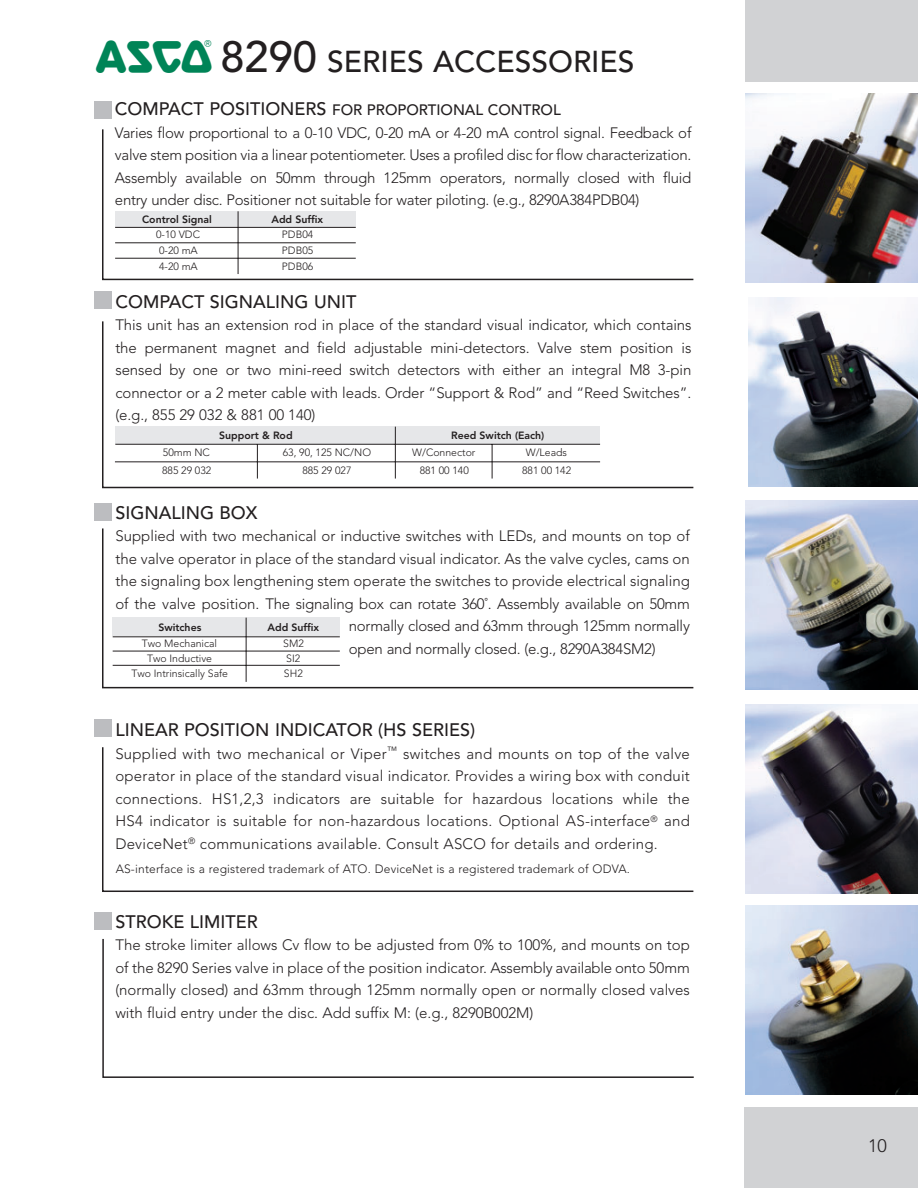
<style>
.page{position:relative;width:918px;height:1188px;background:#fff}
.page>*{position:absolute;margin:0;border:0;box-sizing:border-box;transform-origin:0 0}
.t1{font:500 30px "Avenir";color:#231f20}
.t2{font:500 18px "Avenir";color:#231f20}
.t3{font:300 18px "Avenir";color:#231f20}
.t4{font:300 15px/22.5px "Avenir";letter-spacing:-.015em;color:#231f20;text-align:justify}
.t5{font:300 12px "Avenir";letter-spacing:.015em;color:#231f20}
.t6{font:300 10.5px "Avenir";color:#231f20}
.t7{font:800 10.5px "Avenir";color:#231f20}
.s1{font-family:"ASCO Valve";font-weight:400;font-size:33px;color:#008457}
.s2{font-size:43.5px}
.s3{font-weight:500;font-size:18px}
.s4{font-weight:500}
</style>
<div class="page">
<img style="left:745px;top:500px;width:173px;height:189px">
<img style="left:748px;top:297px;width:170px;height:189px">
<img style="left:745px;top:905px;width:173px;height:189px">
<div style="left:744px;top:1107px;width:174px;height:81px;background:#d1d2d4"></div>
<div style="left:746px;top:0;width:172px;height:82px;background:#d1d2d4"></div>
<div style="left:94px;top:503px;width:18px;height:18px;background:#bcbdc0"></div>
<div style="left:94px;top:292px;width:18px;height:17px;background:#bcbdc0"></div>
<div style="left:94px;top:912px;width:18px;height:18px;background:#bcbdc0"></div>
<div style="left:94px;top:720px;width:18px;height:17px;background:#bcbdc0"></div>
<svg style="left:101px;top:321px;width:593px;height:757px"></svg>
<img style="left:745px;top:93px;width:173px;height:189px">
<img style="left:745px;top:705px;width:173px;height:189px">
<div style="left:94px;top:101px;width:18px;height:18px;background:#bcbdc0"></div>
<svg style="left:102px;top:129px;width:592px;height:152px"></svg>
<div style="left:115px;top:211px;width:123px;height:16px;background:#e6e7e9"></div>
<div style="left:238px;top:211px;width:118px;height:16px;background:#e6e7e9"></div>
<div style="left:115px;top:227px;width:123px;height:16px;background:#fff"></div>
<div style="left:238px;top:227px;width:118px;height:16px;background:#fff"></div>
<div style="left:115px;top:243px;width:123px;height:15px;background:#fff"></div>
<div style="left:238px;top:243px;width:118px;height:15px;background:#fff"></div>
<div style="left:115px;top:258px;width:123px;height:16px;background:#fff"></div>
<div style="left:238px;top:258px;width:118px;height:16px;background:#fff"></div>
<hr style="left:238px;top:211px;width:1px;height:63px;background:#231f20">
<hr style="left:115px;top:227px;width:123px;height:1px;background:#231f20">
<hr style="left:238px;top:227px;width:118px;height:1px;background:#231f20">
<hr style="left:115px;top:242px;width:123px;height:1px;background:#231f20">
<hr style="left:238px;top:242px;width:118px;height:1px;background:#231f20">
<hr style="left:115px;top:258px;width:123px;height:1px;background:#231f20">
<hr style="left:238px;top:258px;width:118px;height:1px;background:#231f20">
<div style="left:115px;top:427px;width:280px;height:17px;background:#e6e7e9"></div>
<div style="left:395px;top:427px;width:205px;height:17px;background:#e6e7e9"></div>
<div style="left:115px;top:444px;width:142px;height:18px;background:#fff"></div>
<div style="left:257px;top:444px;width:138px;height:18px;background:#fff"></div>
<div style="left:395px;top:444px;width:97px;height:18px;background:#fff"></div>
<div style="left:492px;top:444px;width:108px;height:18px;background:#fff"></div>
<div style="left:115px;top:462px;width:142px;height:17px;background:#fff"></div>
<div style="left:257px;top:462px;width:138px;height:17px;background:#fff"></div>
<div style="left:395px;top:462px;width:97px;height:17px;background:#fff"></div>
<div style="left:492px;top:462px;width:108px;height:17px;background:#fff"></div>
<hr style="left:257px;top:444px;width:1px;height:35px;background:#231f20">
<hr style="left:395px;top:427px;width:1px;height:52px;background:#231f20">
<hr style="left:492px;top:444px;width:1px;height:35px;background:#231f20">
<hr style="left:115px;top:444px;width:280px;height:1px;background:#231f20">
<hr style="left:396px;top:444px;width:204px;height:1px;background:#231f20">
<hr style="left:115px;top:461px;width:142px;height:1px;background:#231f20">
<hr style="left:258px;top:461px;width:137px;height:1px;background:#231f20">
<hr style="left:396px;top:461px;width:96px;height:1px;background:#231f20">
<hr style="left:492px;top:461px;width:108px;height:1px;background:#231f20">
<div style="left:113px;top:618px;width:133px;height:19px;background:#e6e7e9"></div>
<div style="left:246px;top:618px;width:94px;height:19px;background:#e6e7e9"></div>
<div style="left:113px;top:637px;width:133px;height:14px;background:#fff"></div>
<div style="left:246px;top:637px;width:94px;height:14px;background:#fff"></div>
<div style="left:113px;top:651px;width:133px;height:14px;background:#fff"></div>
<div style="left:246px;top:651px;width:94px;height:14px;background:#fff"></div>
<div style="left:113px;top:665px;width:133px;height:17px;background:#fff"></div>
<div style="left:246px;top:665px;width:94px;height:17px;background:#fff"></div>
<hr style="left:246px;top:618px;width:1px;height:64px;background:#231f20">
<hr style="left:113px;top:636px;width:133px;height:1px;background:#231f20">
<hr style="left:247px;top:636px;width:93px;height:1px;background:#231f20">
<hr style="left:113px;top:651px;width:133px;height:1px;background:#231f20">
<hr style="left:247px;top:651px;width:93px;height:1px;background:#231f20">
<hr style="left:113px;top:665px;width:133px;height:1px;background:#231f20">
<hr style="left:247px;top:665px;width:93px;height:1px;background:#231f20">
<h1 class="t1" style="left:96px;top:50px;width:540px"><span class="s1">4</span> <span class="s2">8290</span> SERIES ACCESSORIES</h1>
<p class="t4" style="left:115px;top:100px;width:578px;text-align:left"><span class="s3">COMPACT POSITIONERS</span> <span class="s4">FOR PROPORTIONAL CONTROL<br></span>Varies flow proportional to a 0-10 VDC, 0-20 mA or 4-20 mA control signal. Feedback of valve stem position via a linear potentiometer. Uses a profiled disc for flow characterization.<br>Assembly available on 50mm through 125mm operators, normally closed with fluid entry under disc. Positioner not suitable for water piloting. (e.g., 8290A384PDB04)</p>
<p class="t7" style="left:142px;top:215px;width:71px">Control Signal</p>
<p class="t7" style="left:271px;top:215px;width:53px">Add Suffix</p>
<p class="t6" style="left:156px;top:231px;width:46px">0-10 VDC</p>
<p class="t6" style="left:282px;top:231px;width:33px">PDB04</p>
<p class="t6" style="left:159px;top:246px;width:40px">0-20 mA</p>
<p class="t6" style="left:282px;top:246px;width:33px">PDB05</p>
<p class="t6" style="left:159px;top:262px;width:40px">4-20 mA</p>
<p class="t6" style="left:282px;top:262px;width:33px">PDB06</p>
<p class="t2" style="left:115px;top:294px;width:242px">COMPACT SIGNALING UNIT</p>
<p class="t4" style="left:115px;top:315px;width:578px">This unit has an extension rod in place of the standard visual indicator, which contains the permanent magnet and field adjustable mini-detectors. Valve stem position is sensed by one or two mini-reed switch detectors with either an integral M8 3-pin connector or a 2 meter cable with leads. Order “Support &amp; Rod” and “Reed Switches”. (e.g., 855 29 032 &amp; 881 00 140)</p>
<p class="t7" style="left:219px;top:431px;width:75px">Support &amp; Rod</p>
<p class="t7" style="left:451px;top:431px;width:95px">Reed Switch (Each)</p>
<p class="t6" style="left:163px;top:448px;width:49px">50mm NC</p>
<p class="t6" style="left:283px;top:448px;width:90px">63, 90, 125 NC/NO</p>
<p class="t6" style="left:412px;top:448px;width:65px">W/Connector</p>
<p class="t6" style="left:526px;top:448px;width:43px">W/Leads</p>
<p class="t6" style="left:162px;top:466px;width:51px">885 29 032</p>
<p class="t6" style="left:302px;top:466px;width:51px">885 29 027</p>
<p class="t6" style="left:420px;top:466px;width:51px">881 00 140</p>
<p class="t6" style="left:522px;top:466px;width:51px">881 00 142</p>
<p class="t2" style="left:115px;top:505px;width:144px">SIGNALING BOX</p>
<p class="t4" style="left:115px;top:526px;width:576px">Supplied with two mechanical or inductive switches with LEDs, and mounts on top of</p>
<p class="t4" style="left:115px;top:549px;width:576px">the valve operator in place of the standard visual indicator. As the valve cycles, cams on</p>
<p class="t4" style="left:115px;top:571px;width:576px">the signaling box lengthening stem operate the switches to provide electrical signaling</p>
<p class="t4" style="left:115px;top:594px;width:576px">of the valve position. The signaling box can rotate 360˚. Assembly available on 50mm</p>
<p class="t4" style="left:349px;top:616px;width:343px">normally closed and 63mm through 125mm normally</p>
<p class="t4" style="left:349px;top:639px;width:308px">open and normally closed. (e.g., 8290A384SM2)</p>
<p class="t7" style="left:158px;top:623px;width:44px">Switches</p>
<p class="t7" style="left:267px;top:623px;width:53px">Add Suffix</p>
<p class="t6" style="left:142px;top:639px;width:77px">Two Mechanical</p>
<p class="t6" style="left:283px;top:639px;width:22px">SM2</p>
<p class="t6" style="left:147px;top:654px;width:66px">Two Inductive</p>
<p class="t6" style="left:286px;top:654px;width:16px">SI2</p>
<p class="t6" style="left:131px;top:669px;width:98px">Two Intrinsically Safe</p>
<p class="t6" style="left:284px;top:669px;width:20px">SH2</p>
<p class="t2" style="left:115px;top:722px;width:361px">LINEAR POSITION INDICATOR (HS SERIES)</p>
<p class="t4" style="left:115px;top:743px;width:576px">Supplied with two mechanical or Viper<sup>™</sup> switches and mounts on top of the valve operator in place of the standard visual indicator. Provides a wiring box with conduit connections. HS1,2,3 indicators are suitable for hazardous locations while the HS4 indicator is suitable for non-hazardous locations. Optional AS-interface<sup>®</sup> and DeviceNet<sup>®</sup> communications available. Consult ASCO for details and ordering.</p>
<p class="t5" style="left:116px;top:864px;width:516px">AS-interface is a registered trademark of ATO. DeviceNet is a registered trademark of ODVA.</p>
<p class="t2" style="left:115px;top:914px;width:144px">STROKE LIMITER</p>
<p class="t4" style="left:115px;top:935px;width:576px">The stroke limiter allows Cv flow to be adjusted from 0% to 100%, and mounts on top of the 8290 Series valve in place of the position indicator. Assembly available onto 50mm (normally closed) and 63mm through 125mm normally open or normally closed valves with fluid entry under the disc. Add suffix M: (e.g., 8290B002M)</p>
<p class="t3" style="left:868px;top:1139px;width:20px">10</p>
</div>
